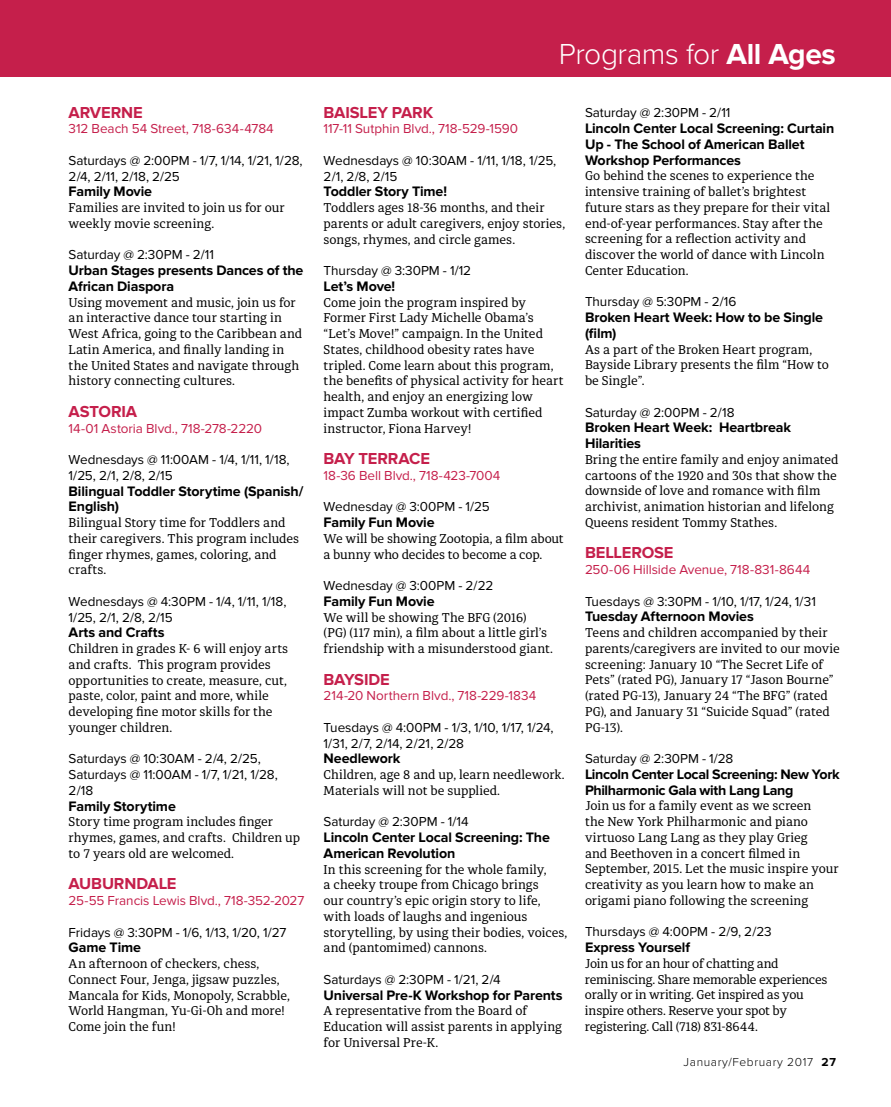
<style>
.page{position:relative;width:891px;height:1107px;background:#fff}
.page>*{position:absolute;margin:0;border:0;box-sizing:border-box;transform-origin:0 0}
.t1{font:300 30px "Proxima Nova";letter-spacing:-.015em;color:#fff}
.t2{font:700 16.5px "Proxima Nova";letter-spacing:-.01em;color:#c51f4b}
.t3{font:700 14.25px/15.8px "Proxima Nova";letter-spacing:-.01em;color:#000}
.t4{font:13.5px/15.8px "Proxima Nova";letter-spacing:-.005em;color:#000}
.t5{font:13.5px "Proxima Nova";color:#c51f4b}
.t6{font:12.75px/15.8px "Diaria Pro";color:#000}
.t7{font:12.75px/15.8px "Diaria Pro";letter-spacing:-.02em;color:#000}
.t8{font:300 12px "Proxima Nova";letter-spacing:.05em;color:#000}
.s1{font-weight:700}
</style>
<div class="page">
<div style="left:0;top:0;width:891px;height:77px;background:#c51f4b"></div>
<p class="t2" style="left:69px;top:103px;width:76px">ARVERNE</p>
<p class="t5" style="left:69px;top:121px;width:207px">312 Beach 54 Street, 718-634-4784</p>
<p class="t4" style="left:69px;top:153px;width:236px">Saturdays @ 2:00PM - 1/7, 1/14, 1/21, 1/28,<br>2/4, 2/11, 2/18, 2/25</p>
<p class="t3" style="left:69px;top:184px;width:85px">Family Movie</p>
<p class="t6" style="left:69px;top:200px;width:218px">Families are invited to join us for our weekly movie screening.</p>
<p class="t4" style="left:69px;top:247px;width:147px">Saturday @ 2:30PM - 2/11</p>
<p class="t3" style="left:69px;top:263px;width:236px">Urban Stages presents Dances of the<br>African Diaspora</p>
<p class="t6" style="left:69px;top:294px;width:235px">Using movement and music, join us for an interactive dance tour starting in West Africa, going to the Caribbean and Latin America, and finally landing in the United States and navigate through history connecting cultures.</p>
<p class="t2" style="left:69px;top:402px;width:70px">ASTORIA</p>
<p class="t5" style="left:69px;top:420px;width:195px">14-01 Astoria Blvd., 718-278-2220</p>
<p class="t4" style="left:69px;top:452px;width:223px">Wednesdays @ 11:00AM - 1/4, 1/11, 1/18,<br>1/25, 2/1, 2/8, 2/15</p>
<p class="t3" style="left:69px;top:484px;width:236px">Bilingual Toddler Storytime (Spanish/<br>English)</p>
<p class="t6" style="left:69px;top:515px;width:232px">Bilingual Story time for Toddlers and their caregivers. This program includes finger rhymes, games, coloring, and crafts.</p>
<p class="t4" style="left:69px;top:594px;width:219px">Wednesdays @ 4:30PM - 1/4, 1/11, 1/18,<br>1/25, 2/1, 2/8, 2/15</p>
<p class="t3" style="left:69px;top:625px;width:97px">Arts and Crafts</p>
<p class="t6" style="left:69px;top:641px;width:221px">Children in grades K- 6 will enjoy arts and crafts. This program provides opportunities to create, measure, cut, paste, color, paint and more, while developing fine motor skills for the younger children.</p>
<p class="t4" style="left:69px;top:751px;width:211px">Saturdays @ 10:30AM - 2/4, 2/25,<br>Saturdays @ 11:00AM - 1/7, 1/21, 1/28,<br>2/18</p>
<p class="t3" style="left:69px;top:799px;width:109px">Family Storytime</p>
<p class="t6" style="left:69px;top:814px;width:233px">Story time program includes finger rhymes, games, and crafts. Children up to 7 years old are welcomed.</p>
<p class="t2" style="left:69px;top:874px;width:109px">AUBURNDALE</p>
<p class="t5" style="left:69px;top:893px;width:237px">25-55 Francis Lewis Blvd., 718-352-2027</p>
<p class="t4" style="left:69px;top:925px;width:219px">Fridays @ 3:30PM - 1/6, 1/13, 1/20, 1/27</p>
<p class="t3" style="left:69px;top:940px;width:74px">Game Time</p>
<p class="t6" style="left:69px;top:956px;width:223px">An afternoon of checkers, chess,<br>Connect Four, Jenga, jigsaw puzzles,<br>Mancala for Kids, Monopoly, Scrabble,<br>World Hangman, Yu-Gi-Oh and more!<br>Come join the fun!</p>
<h1 class="t1" style="left:559px;top:37px;width:278px">Programs for <span class="s1">All Ages</span></h1>
<h1 class="t1" style="left:559px;top:50px;width:278px">Programs for <span class="s1">All Ages</span></h1>
<p class="t2" style="left:324px;top:103px;width:111px">BAISLEY PARK</p>
<p class="t5" style="left:324px;top:121px;width:196px">117-11 Sutphin Blvd., 718-529-1590</p>
<p class="t4" style="left:324px;top:153px;width:234px">Wednesdays @ 10:30AM - 1/11, 1/18, 1/25,<br>2/1, 2/8, 2/15</p>
<p class="t3" style="left:324px;top:184px;width:125px">Toddler Story Time!</p>
<p class="t6" style="left:324px;top:200px;width:243px">Toddlers ages 18-36 months, and their parents or adult caregivers, enjoy stories, songs, rhymes, and circle games.</p>
<p class="t4" style="left:324px;top:263px;width:149px">Thursday @ 3:30PM - 1/12</p>
<p class="t3" style="left:324px;top:279px;width:73px">Let’s Move!</p>
<p class="t6" style="left:324px;top:294px;width:241px">Come join the program inspired by Former First Lady Michelle Obama’s “Let’s Move!” campaign. In the United States, childhood obesity rates have tripled. Come learn about this program, the benefits of physical activity for heart health, and enjoy an energizing low impact Zumba workout with certified instructor, Fiona Harvey!</p>
<p class="t2" style="left:324px;top:449px;width:108px">BAY TERRACE</p>
<p class="t5" style="left:324px;top:468px;width:178px">18-36 Bell Blvd., 718-423-7004</p>
<p class="t4" style="left:324px;top:499px;width:168px">Wednesday @ 3:00PM - 1/25</p>
<p class="t3" style="left:324px;top:515px;width:112px">Family Fun Movie</p>
<p class="t6" style="left:324px;top:531px;width:242px">We will be showing Zootopia, a film about a bunny who decides to become a cop.</p>
<p class="t4" style="left:324px;top:578px;width:171px">Wednesday @ 3:00PM - 2/22</p>
<p class="t3" style="left:324px;top:594px;width:112px">Family Fun Movie</p>
<p class="t6" style="left:324px;top:609px;width:231px">We will be showing The BFG (2016)<br>(PG) (117 min), a film about a little girl’s friendship with a misunderstood giant.</p>
<p class="t2" style="left:324px;top:670px;width:68px">BAYSIDE</p>
<p class="t5" style="left:324px;top:688px;width:214px">214-20 Northern Blvd., 718-229-1834</p>
<p class="t4" style="left:324px;top:720px;width:232px">Tuesdays @ 4:00PM - 1/3, 1/10, 1/17, 1/24,<br>1/31, 2/7, 2/14, 2/21, 2/28</p>
<p class="t3" style="left:324px;top:751px;width:78px">Needlework</p>
<p class="t6" style="left:324px;top:767px;width:243px">Children, age 8 and up, learn needlework.<br>Materials will not be supplied.</p>
<p class="t4" style="left:324px;top:814px;width:146px">Saturday @ 2:30PM - 1/14</p>
<p class="t3" style="left:324px;top:830px;width:228px">Lincoln Center Local Screening: The<br>American Revolution</p>
<p class="t6" style="left:324px;top:861px;width:245px">In this screening for the whole family,<br>a cheeky troupe from Chicago brings<br>our country’s epic origin story to life, with loads of laughs and ingenious storytelling, by using their bodies, voices, and (pantomimed) cannons.</p>
<p class="t4" style="left:324px;top:972px;width:179px">Saturdays @ 2:30PM - 1/21, 2/4</p>
<p class="t3" style="left:324px;top:988px;width:241px">Universal Pre-K Workshop for Parents</p>
<p class="t6" style="left:324px;top:1003px;width:240px">A representative from the Board of<br>Education will assist parents in applying for Universal Pre-K.</p>
<p class="t4" style="left:585px;top:106px;width:147px">Saturday @ 2:30PM - 2/11</p>
<p class="t3" style="left:585px;top:121px;width:251px">Lincoln Center Local Screening: Curtain<br>Up - The School of American Ballet<br>Workshop Performances</p>
<p class="t6" style="left:585px;top:168px;width:247px">Go behind the scenes to experience the intensive training of ballet’s brightest future stars as they prepare for their vital end-of-year performances. Stay after the screening for a reflection activity and discover the world of dance with Lincoln Center Education.</p>
<p class="t4" style="left:585px;top:295px;width:153px">Thursday @ 5:30PM - 2/16</p>
<p class="t3" style="left:585px;top:310px;width:240px">Broken Heart Week: How to be Single (film)</p>
<p class="t6" style="left:585px;top:341px;width:246px">As a part of the Broken Heart program,<br>Bayside Library presents the film “How to be Single”.</p>
<p class="t4" style="left:585px;top:405px;width:151px">Saturday @ 2:00PM - 2/18</p>
<p class="t3" style="left:585px;top:421px;width:208px">Broken Heart Week: Heartbreak<br>Hilarities</p>
<p class="t6" style="left:585px;top:452px;width:255px">Bring the entire family and enjoy animated cartoons of the 1920 and 30s that show the downside of love and romance with film archivist, animation historian and lifelong Queens resident Tommy Stathes.</p>
<p class="t2" style="left:585px;top:543px;width:90px">BELLEROSE</p>
<p class="t5" style="left:585px;top:562px;width:227px">250-06 Hillside Avenue, 718-831-8644</p>
<p class="t4" style="left:585px;top:594px;width:232px">Tuesdays @ 3:30PM - 1/10, 1/17, 1/24, 1/31</p>
<p class="t3" style="left:585px;top:610px;width:170px">Tuesday Afternoon Movies</p>
<p class="t6" style="left:585px;top:625px;width:256px">Teens and children accompanied by their parents/caregivers are invited to our movie screening: January 10 “The Secret Life of Pets” (rated PG), January 17 “Jason Bourne” (rated PG-13), January 24 “The BFG” (rated PG), and January 31 “Suicide Squad” (rated PG-13).</p>
<p class="t4" style="left:585px;top:751px;width:150px">Saturday @ 2:30PM - 1/28</p>
<p class="t3" style="left:585px;top:767px;width:256px">Lincoln Center Local Screening: New York<br>Philharmonic Gala with Lang Lang</p>
<p class="t6" style="left:585px;top:798px;width:255px">Join us for a family event as we screen<br>the New York Philharmonic and piano virtuoso Lang Lang as they play Grieg<br>and Beethoven in a concert filmed in September, 2015. Let the music inspire your creativity as you learn how to make an origami piano following the screening</p>
<p class="t4" style="left:585px;top:925px;width:188px">Thursdays @ 4:00PM - 2/9, 2/23</p>
<p class="t3" style="left:585px;top:940px;width:107px">Express Yourself</p>
<p class="t7" style="left:585px;top:956px;width:244px">Join us for an hour of chatting and reminiscing. Share memorable experiences orally or in writing. Get inspired as you inspire others. Reserve your spot by registering. Call (718) 831-8644.</p>
<p class="t8" style="left:684px;top:1055px;width:154px">January/February 2017 <span class="s1">27</span></p>
</div>
